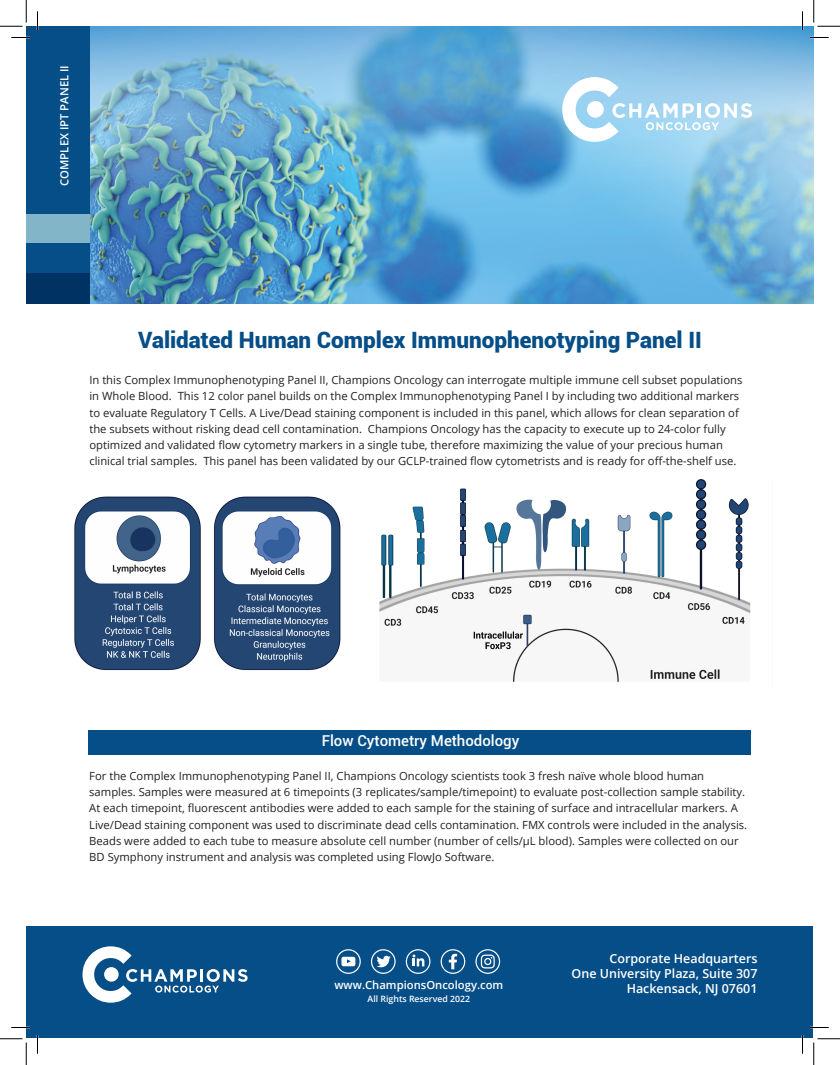
<style>
.page{position:relative;width:840px;height:1065px;background:#fff}
.page>*{position:absolute;margin:0;border:0;box-sizing:border-box;transform-origin:0 0}
.t1{font:900 22.5px "Roboto";color:#064e87}
.t2{font:500 15px "Roboto";color:#fff}
.t3{font:600 12.5px/15px "Open Sans";color:#fff;text-align:right}
.t4{font:11.25px/16.2px "Open Sans";color:#231f20}
.t5{font:600 11.25px "Open Sans";color:#fff}
.t6{font:600 8.75px "Open Sans";color:#fff}
</style>
<div class="page">
<img style="left:89px;top:26px;width:725px;height:278px">
<div style="left:27px;top:926px;width:786px;height:112px;background:#064e87"></div>
<svg style="left:83px;top:946px;width:165px;height:57px"></svg>
<svg style="left:475px;top:949px;width:25px;height:25px"></svg>
<svg style="left:406px;top:949px;width:24px;height:25px"></svg>
<svg style="left:371px;top:949px;width:25px;height:25px"></svg>
<svg style="left:336px;top:949px;width:25px;height:25px"></svg>
<svg style="left:441px;top:949px;width:24px;height:25px"></svg>
<div style="left:26px;top:214px;width:63px;height:30px;background:#83b5c9"></div>
<div style="left:26px;top:244px;width:63px;height:30px;background:#064e87"></div>
<div style="left:26px;top:274px;width:63px;height:30px;background:#003363"></div>
<div style="left:26px;top:26px;width:63px;height:188px;background:#064e87"></div>
<svg style="left:562px;top:77px;width:190px;height:65px"></svg>
<img style="left:74px;top:479px;width:677px;height:203px">
<div style="left:88px;top:730px;width:663px;height:25px;background:#064e87"></div>
<svg style="left:11px;top:37px;width:19px;height:1px"></svg>
<svg style="left:810px;top:37px;width:19px;height:1px"></svg>
<svg style="left:11px;top:1027px;width:19px;height:1px"></svg>
<svg style="left:810px;top:1027px;width:19px;height:1px"></svg>
<svg style="left:37px;top:11px;width:1px;height:19px"></svg>
<svg style="left:37px;top:1035px;width:1px;height:19px"></svg>
<svg style="left:802px;top:11px;width:1px;height:19px"></svg>
<svg style="left:802px;top:1035px;width:1px;height:19px"></svg>
<svg style="left:0;top:0;width:27px;height:27px"></svg>
<svg style="left:0;top:1039px;width:27px;height:26px"></svg>
<svg style="left:814px;top:0;width:26px;height:27px"></svg>
<svg style="left:814px;top:1039px;width:26px;height:26px"></svg>
<p class="t5" style="left:57px;top:186px;width:122px;rotate:-90deg">COMPLEX IPT PANEL II</p>
<p class="t1" style="left:138px;top:324px;width:565px">Validated Human Complex Immunophenotyping Panel II</p>
<p class="t4" style="left:89px;top:372px;width:655px">In this Complex Immunophenotyping Panel II, Champions Oncology can interrogate multiple immune cell subset populations in Whole Blood. This 12 color panel builds on the Complex Immunophenotyping Panel I by including two additional markers to evaluate Regulatory T Cells. A Live/Dead staining component is included in this panel, which allows for clean separation of the subsets without risking dead cell contamination. Champions Oncology has the capacity to execute up to 24-color fully optimized and validated flow cytometry markers in a single tube, therefore maximizing the value of your precious human clinical trial samples. This panel has been validated by our GCLP-trained flow cytometrists and is ready for off-the-shelf use.</p>
<p class="t2" style="left:322px;top:730px;width:199px">Flow Cytometry Methodology</p>
<p class="t4" style="left:89px;top:767px;width:659px">For the Complex Immunophenotyping Panel II, Champions Oncology scientists took 3 fresh naïve whole blood human samples. Samples were measured at 6 timepoints (3 replicates/sample/timepoint) to evaluate post-collection sample stability.<br>At each timepoint, fluorescent antibodies were added to each sample for the staining of surface and intracellular markers. A Live/Dead staining component was used to discriminate dead cells contamination. FMX controls were included in the analysis.<br>Beads were added to each tube to measure absolute cell number (number of cells/µL blood). Samples were collected on our BD Symphony instrument and analysis was completed using FlowJo Software.</p>
<p class="t5" style="left:334px;top:978px;width:170px">www.ChampionsOncology.com</p>
<p class="t6" style="left:368px;top:993px;width:104px">All Rights Reserved 2022</p>
<p class="t3" style="left:572px;top:951px;width:187px">Corporate Headquarters<br>One University Plaza, Suite 307<br>Hackensack, NJ 07601</p>
</div>
